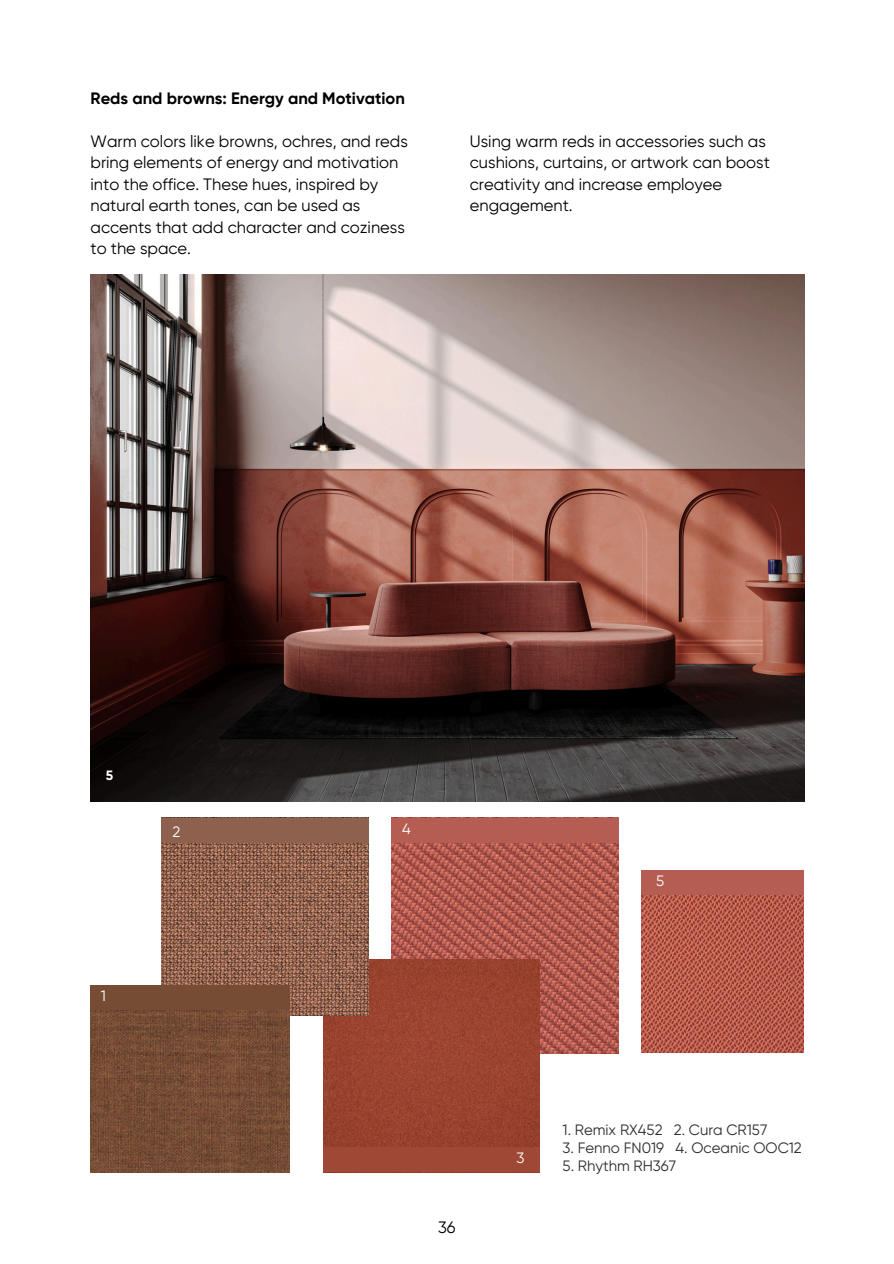
<style>
.page{position:relative;width:894px;height:1264px;background:#fff}
.page>*{position:absolute;margin:0;border:0;box-sizing:border-box;transform-origin:0 0}
.t1{font:16.5px/21.3px "Gilroy";color:#000}
.t2{font:700 16.5px "Gilroy";color:#000}
.t3{font:15px "Gilroy";color:#2e2e2e}
.t4{font:15px "Gilroy";color:#fff}
.t5{font:700 13.5px "Gilroy";color:#fff}
</style>
<div class="page">
<img style="left:90px;top:274px;width:714px;height:528px">
<img style="left:391px;top:842px;width:227px;height:211px">
<div style="left:391px;top:817px;width:227px;height:25px;background:#b55d52"></div>
<img style="left:323px;top:959px;width:216px;height:188px">
<div style="left:323px;top:1147px;width:216px;height:24px;background:#9f4835"></div>
<img style="left:161px;top:842px;width:207px;height:173px">
<div style="left:161px;top:817px;width:207px;height:25px;background:#8e614e"></div>
<img style="left:90px;top:985px;width:200px;height:186px">
<div style="left:90px;top:985px;width:199px;height:25px;background:#764c34"></div>
<img style="left:641px;top:895px;width:162px;height:157px">
<div style="left:641px;top:870px;width:163px;height:25px;background:#b55d52"></div>
<p class="t2" style="left:90px;top:89px;width:316px">Reds and browns: Energy and Motivation</p>
<p class="t1" style="left:90px;top:131px;width:319px">Warm colors like browns, ochres, and reds bring elements of energy and motivation into the office. These hues, inspired by natural earth tones, can be used as accents that add character and coziness to the space.</p>
<p class="t1" style="left:469px;top:131px;width:301px">Using warm reds in accessories such as cushions, curtains, or artwork can boost creativity and increase employee engagement.</p>
<p class="t5" style="left:106px;top:767px;width:9px">5</p>
<p class="t4" style="left:172px;top:823px;width:9px">2</p>
<p class="t4" style="left:101px;top:987px;width:7px">1</p>
<p class="t4" style="left:402px;top:819px;width:10px">4</p>
<p class="t4" style="left:656px;top:872px;width:10px">5</p>
<p class="t1" style="left:438px;top:1216px;width:19px">36</p>
<p class="t4" style="left:516px;top:1149px;width:9px">3</p>
<p class="t3" style="left:562px;top:1121px;width:206px">1. Remix RX452 2. Cura CR157</p>
<p class="t3" style="left:562px;top:1139px;width:241px">3. Fenno FN019 4. Oceanic OOC12</p>
<p class="t3" style="left:562px;top:1157px;width:115px">5. Rhythm RH367</p>
</div>
